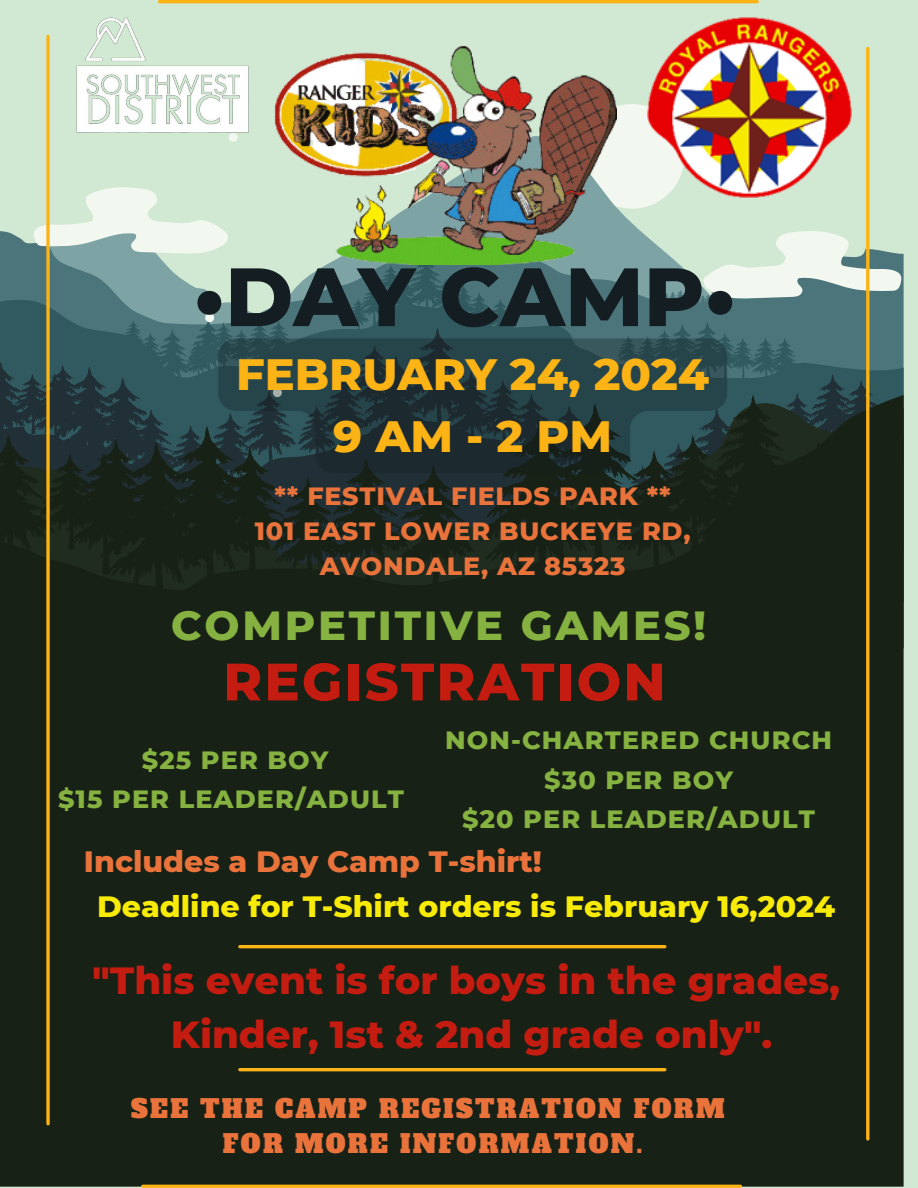
<style>
.page{position:relative;width:918px;height:1188px;background:#d1e8d3}
.page>*{position:absolute;margin:0;border:0;box-sizing:border-box;transform-origin:0 0}
.t1{font:800 82.5px "Montserrat";color:#141d21}
.t2{font:800 52.5px "Montserrat";letter-spacing:.045em;color:#c51c11}
.t3{font:800 44.7px "Montserrat";color:#fcb316}
.t4{font:800 41.55px "Montserrat";letter-spacing:.065em;color:#85b240}
.t5{font:800 38.55px "Montserrat";color:#c51c11}
.t6{font:800 30px "Montserrat";color:#f8eb08}
.t7{font:800 30px "Montserrat";color:#ea733c}
.t8{font:800 25.5px "Montserrat";letter-spacing:.045em;color:#85b240}
.t9{font:800 25.5px/34.8px "Montserrat";letter-spacing:.03em;color:#ea733c;text-align:center}
.t10{font:24.9px "Alfa Slab One";letter-spacing:.09em;color:#ea733c}
</style>
<div class="page">
<div style="left:0;top:395px;width:904px;height:792px;background:#182115"></div>
<hr style="left:240px;top:945px;width:425px;height:3px;background:#fcb316">
<svg style="left:46px;top:36px;width:4px;height:1088px;background:#db9f19"></svg>
<hr style="left:866px;top:48px;width:3px;height:1091px;background:#fcb316">
<hr style="left:160px;top:0;width:597px;height:3px;background:#fcb316">
<hr style="left:143px;top:1185px;width:597px;height:3px;background:#fcb316">
<hr style="left:240px;top:1068px;width:425px;height:3px;background:#fcb316">
<svg style="left:0;top:104px;width:901px;height:518px"></svg>
<img style="left:646px;top:17px;width:206px;height:181px">
<img style="left:70px;top:17px;width:187px;height:125px">
<img style="left:275px;top:45px;width:342px;height:219px">
<svg style="left:218px;top:338px;width:509px;height:135px;background:#233b40"></svg>
<p class="t1" style="left:194px;top:246px;width:544px">•DAY CAMP•</p>
<p class="t3" style="left:236px;top:347px;width:475px">FEBRUARY 24, 2024</p>
<p class="t3" style="left:333px;top:409px;width:280px">9AM-2PM</p>
<p class="t9" style="left:275px;top:478px;width:398px">** FESTIVAL FIELDS PARK **</p>
<p class="t9" style="left:255px;top:513px;width:437px">101 EAST LOWER BUCKEYE RD,<br>AVONDALE, AZ 85323</p>
<p class="t4" style="left:171px;top:599px;width:536px">COMPETITIVE GAMES!</p>
<p class="t2" style="left:223px;top:650px;width:444px">REGISTRATION</p>
<p class="t8" style="left:445px;top:725px;width:389px">NON-CHARTERED CHURCH</p>
<p class="t8" style="left:544px;top:764px;width:190px">$30 PER BOY</p>
<p class="t8" style="left:462px;top:803px;width:354px">$20 PER LEADER/ADULT</p>
<p class="t7" style="left:84px;top:843px;width:459px">Includes a Day Camp T-shirt!</p>
<p class="t6" style="left:97px;top:888px;width:740px">Deadline for T-Shirt orders is February 16,2024</p>
<p class="t8" style="left:142px;top:744px;width:188px">$25 PER BOY</p>
<p class="t8" style="left:58px;top:784px;width:347px">$15 PER LEADER/ADULT</p>
<p class="t5" style="left:92px;top:957px;width:750px">"This event is for boys in the grades,</p>
<p class="t5" style="left:171px;top:1010px;width:603px">Kinder, 1st &amp; 2nd grade only".</p>
<p class="t10" style="left:131px;top:1093px;width:595px">SEE THE CAMP REGISTRATION FORM</p>
<p class="t10" style="left:223px;top:1128px;width:421px">FOR MORE INFORMATION.</p>
</div>
